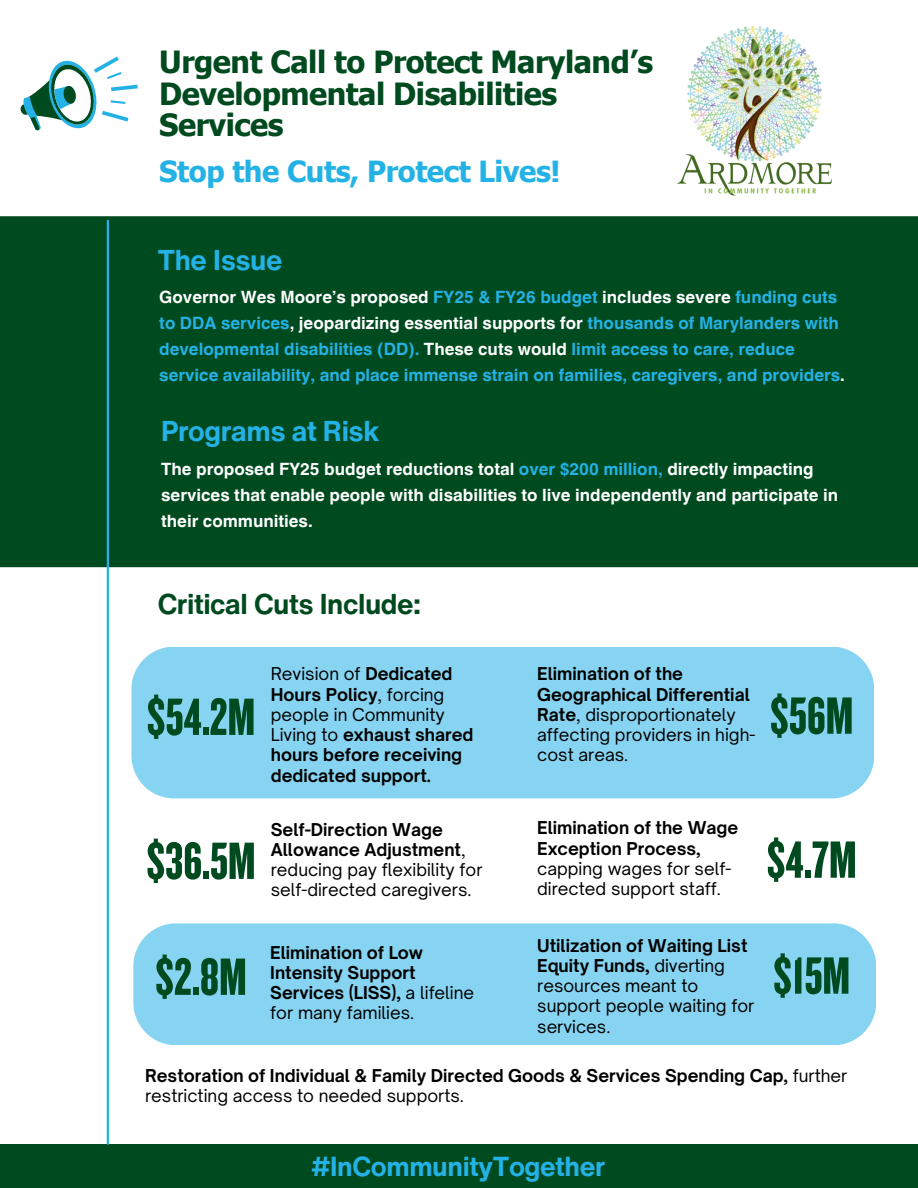
<style>
.page{position:relative;width:918px;height:1188px;background:#fff}
.page>*{position:absolute;margin:0;border:0;box-sizing:border-box;transform-origin:0 0}
.t1{font:54.45px/115.9px "Knockout 68";color:#004a1f}
.t2{font:700 30.6px/31.5px "Tahoma";letter-spacing:-.015em;color:#004a1f}
.t3{font:700 29.1px "Tahoma";letter-spacing:-.015em;color:#24b2e6}
.t4{font:28.2px "Anonymous";letter-spacing:-.015em;color:#24b2e6}
.t5{font:28.2px "Anonymous";letter-spacing:-.015em;color:#004a1f}
.t6{font:27px "Anonymous";letter-spacing:-.015em;color:#24b2e6}
.t7{font:700 16.95px/20.2px "Open Sauce One";color:#000}
.t8{font:16.95px/20.2px "Open Sauce One";color:#000}
.t9{font:700 16.95px/25.8px "Helvetica World";color:#24b2e6}
.t10{font:700 16.95px/25.8px "Helvetica World";color:#fff}
.s1{color:#fff}
.s2{color:#24b2e6}
.s3{font-weight:400}
.s4{font-weight:700}
</style>
<div class="page">
<div style="left:0;top:216px;width:918px;height:354px;background:#004a1f"></div>
<img style="left:677px;top:26px;width:154px;height:169px">
<div style="left:131px;top:647px;width:743px;height:151px;background:#86d4f1"></div>
<div style="left:133px;top:923px;width:743px;height:122px;background:#86d4f1"></div>
<div style="left:0;top:1145px;width:918px;height:43px;background:#004a1f"></div>
<hr style="left:107px;top:220px;width:2px;height:925px;background:#24b2e6">
<svg style="left:21px;top:57px;width:117px;height:74px"></svg>
<h2 class="t2" style="left:159px;top:48px;width:495px">Urgent Call to Protect Maryland’s<br>Developmental Disabilities<br>Services</h2>
<h3 class="t3" style="left:159px;top:151px;width:403px">Stop the Cuts, Protect Lives!</h3>
<h3 class="t4" style="left:158px;top:249px;width:126px">The Issue</h3>
<p class="t9" style="left:159px;top:284px;width:687px"><span class="s1">Governor Wes Moore’s proposed</span> FY25 &amp; FY26 budget <span class="s1">includes severe</span> funding cuts to DDA services<span class="s1">, jeopardizing essential supports for</span> thousands of Marylanders with developmental disabilities (DD). <span class="s1">These cuts would</span> limit access to care, reduce service availability, and place immense strain on families, caregivers, and providers<span class="s1">.</span></p>
<h3 class="t4" style="left:161px;top:421px;width:220px">Programs at Risk</h3>
<p class="t10" style="left:161px;top:456px;width:678px">The proposed FY25 budget reductions total <span class="s2">over $200 million,</span> directly impacting services that enable people with disabilities to live independently and participate in their communities.</p>
<h3 class="t5" style="left:158px;top:594px;width:265px">Critical Cuts Include:</h3>
<h1 class="t1" style="left:147px;top:657px;width:110px">$54.2M</h1>
<h1 class="t1" style="left:146px;top:801px;width:111px">$36.5M $2.8M</h1>
<p class="t7" style="left:271px;top:663px;width:204px"><span class="s3">Revision of</span> Dedicated<br>Hours Policy<span class="s3">, forcing people in Community<br>Living to</span> exhaust shared hours before receiving dedicated support.</p>
<p class="t8" style="left:271px;top:819px;width:213px"><span class="s4">Self-Direction Wage<br>Allowance Adjustment</span>, reducing pay flexibility for self-directed caregivers.</p>
<p class="t7" style="left:270px;top:942px;width:205px">Elimination of Low<br>Intensity Support<br>Services (LISS), <span class="s3">a lifeline for many families.</span></p>
<p class="t8" style="left:537px;top:663px;width:220px"><span class="s4">Elimination of the<br>Geographical Differential<br>Rate</span>, disproportionately affecting providers in high&shy;cost areas.</p>
<h1 class="t1" style="left:770px;top:656px;width:85px">$56M</h1>
<p class="t7" style="left:537px;top:818px;width:203px">Elimination of the Wage<br>Exception Process,</p>
<p class="t8" style="left:537px;top:858px;width:195px">capping wages for self&shy;directed support staff.</p>
<p class="t8" style="left:537px;top:935px;width:219px"><span class="s4">Utilization of Waiting List<br>Equity Funds,</span> diverting resources meant to support people waiting for services.</p>
<h1 class="t1" style="left:767px;top:800px;width:91px">$4.7M $15M</h1>
<p class="t7" style="left:145px;top:1065px;width:704px">Restoration of Individual &amp; Family Directed Goods &amp; Services Spending Cap, <span class="s3">further restricting access to needed supports.</span></p>
<h3 class="t6" style="left:311px;top:1156px;width:296px">#InCommunityTogether</h3>
</div>
